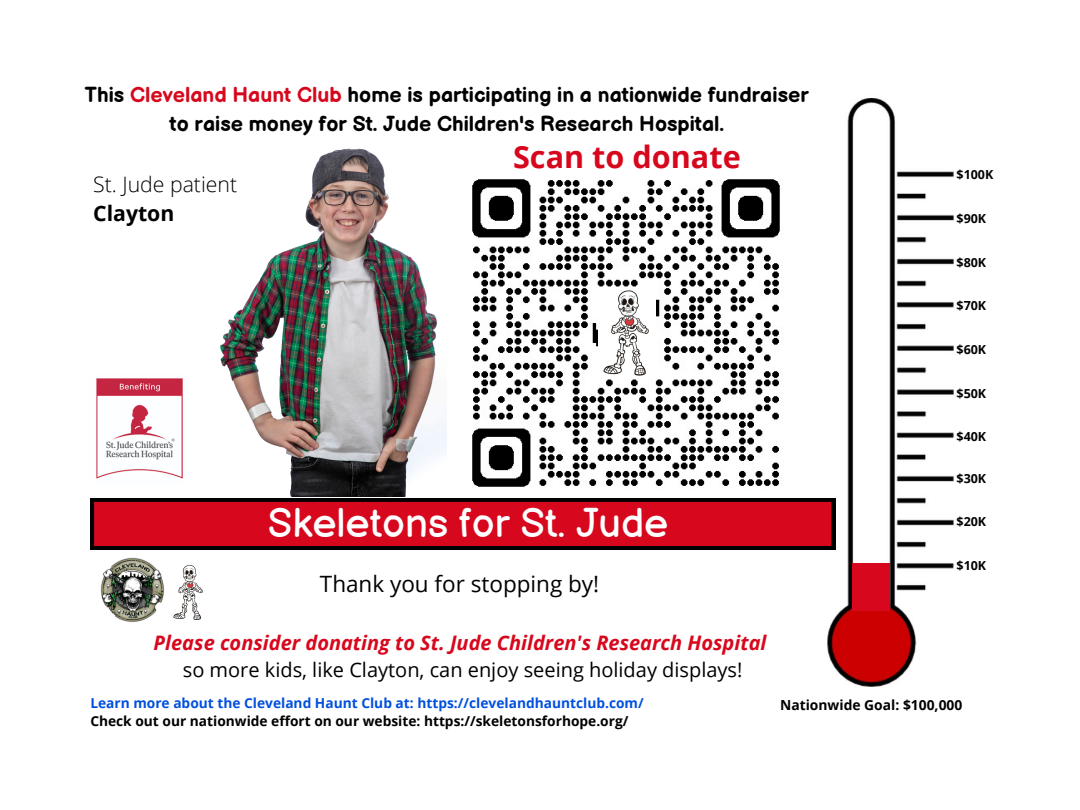
<style>
.page{position:relative;width:1080px;height:810px;background:#fff}
.page>*{position:absolute;margin:0;border:0;box-sizing:border-box;transform-origin:0 0}
.t1{font:40.62px "Balsamiq Sans";color:#fff}
.t2{font:700 30.62px "Open Sans";color:#d7081d}
.t3{font:22.5px "Open Sans";color:#000}
.t4{font:700 21.25px/29.5px "Balsamiq Sans";color:#000;text-align:center}
.t5{font:300 21.25px "Open Sans";color:#000}
.t6{font:700 21.25px "Open Sans";color:#000}
.t7{font:italic 700 20px "Open Sans";color:#d7081d}
.t8{font:20px "Open Sans";color:#000}
.t9{font:700 13.88px "Open Sans";color:#000}
.t10{font:700 13.75px "Open Sans";color:#000}
.t11{font:700 13.75px "Open Sans";color:#0050de}
.t12{font:700 12.5px "Open Sans";color:#000}
.s1{color:#d7081d}
</style>
<div class="page">
<img style="left:827px;top:98px;width:127px;height:589px">
<svg style="left:90px;top:498px;width:745px;height:52px;background:#b40618"></svg>
<img style="left:96px;top:378px;width:87px;height:101px">
<div style="left:852px;top:563px;width:38px;height:48px;background:#d7081d"></div>
<img style="left:100px;top:558px;width:65px;height:64px">
<img style="left:173px;top:565px;width:30px;height:55px">
<img style="left:220px;top:148px;width:227px;height:348px">
<img style="left:472px;top:179px;width:308px;height:308px">
<img style="left:598px;top:287px;width:58px;height:89px">
<p class="t4" style="left:85px;top:81px;width:725px">This <span class="s1">Cleveland Haunt Club</span> home is participating in a nationwide fundraiser to raise money for St. Jude Children's Research Hospital.</p>
<p class="t5" style="left:93px;top:169px;width:145px">St. Jude patient</p>
<p class="t6" style="left:93px;top:198px;width:83px">Clayton</p>
<p class="t2" style="left:513px;top:135px;width:229px">Scan to donate</p>
<p class="t1" style="left:268px;top:500px;width:402px">Skeletons for St. Jude</p>
<p class="t3" style="left:320px;top:568px;width:281px">Thank you for stopping by!</p>
<p class="t7" style="left:154px;top:628px;width:614px">Please consider donating to St. Jude Children's Research Hospital</p>
<p class="t8" style="left:183px;top:656px;width:561px">so more kids, like Clayton, can enjoy seeing holiday displays!</p>
<p class="t12" style="left:957px;top:166px;width:38px">$100K</p>
<p class="t12" style="left:957px;top:210px;width:31px">$90K</p>
<p class="t12" style="left:957px;top:254px;width:31px">$80K</p>
<p class="t12" style="left:957px;top:297px;width:31px">$70K</p>
<p class="t12" style="left:957px;top:341px;width:31px">$60K</p>
<p class="t12" style="left:957px;top:385px;width:31px">$50K</p>
<p class="t12" style="left:957px;top:428px;width:31px">$40K</p>
<p class="t12" style="left:957px;top:470px;width:31px">$30K</p>
<p class="t12" style="left:957px;top:512px;width:31px">$20K</p>
<p class="t12" style="left:957px;top:556px;width:31px">$10K</p>
<p class="t11" style="left:90px;top:693px;width:555px">Learn more about the Cleveland Haunt Club at: https://clevelandhauntclub.com/</p>
<p class="t9" style="left:780px;top:695px;width:184px">Nationwide Goal: $100,000</p>
<p class="t10" style="left:90px;top:711px;width:540px">Check out our nationwide effort on our website: https://skeletonsforhope.org/</p>
</div>
